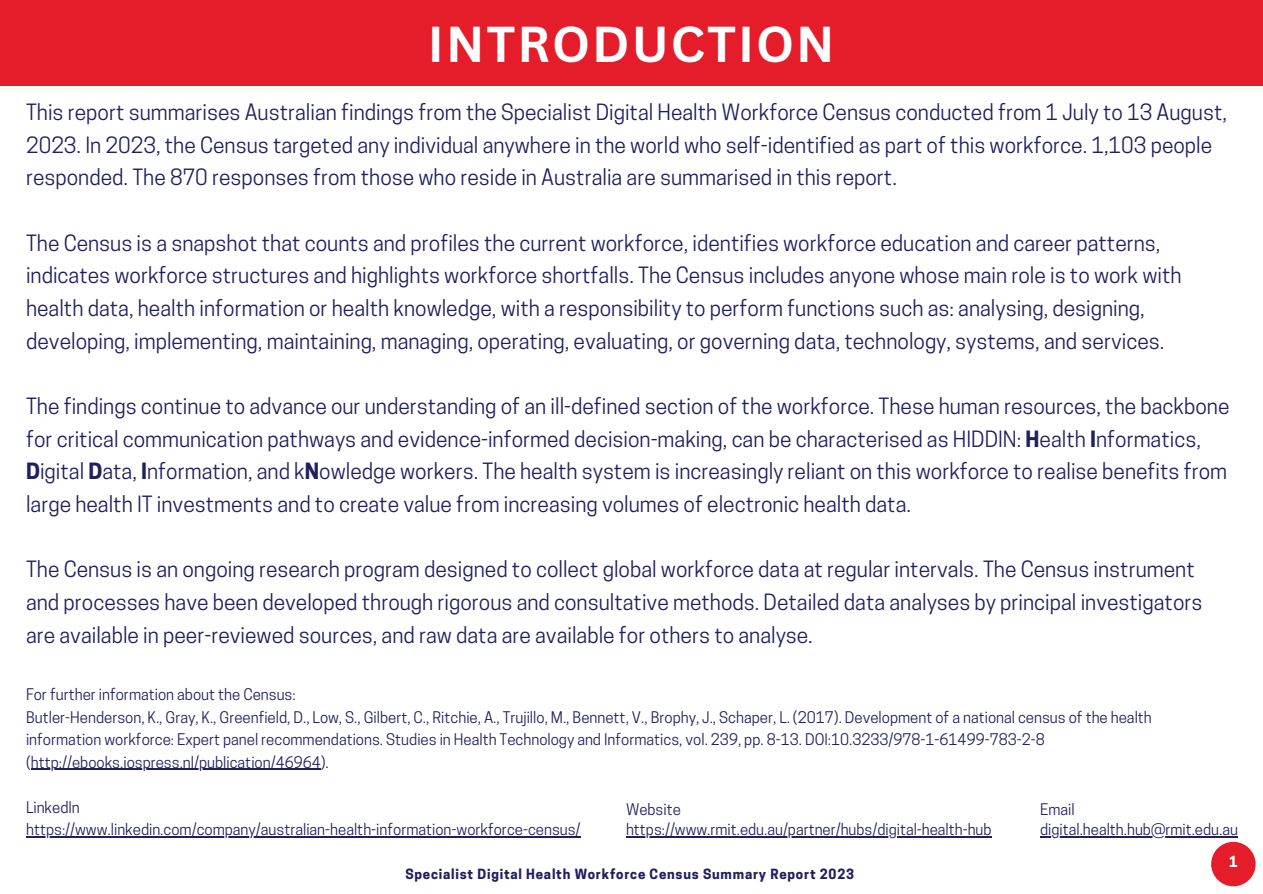
<style>
.page{position:relative;width:1263px;height:894px;background:#fff}
.page>*{position:absolute;margin:0;border:0;box-sizing:border-box;transform-origin:0 0}
.t1{font:700 49.05px "Canva Sans";letter-spacing:.04em;color:#fff}
.t2{font:21px/32.7px "Cooper Hewitt";color:#21205f}
.t3{font:15px/22.5px "Cooper Hewitt";color:#21205f}
.t4{font:700 14.4px "Cooper Hewitt";color:#fff}
.t5{font:700 13.2px "Cooper Hewitt";letter-spacing:.06em;color:#21205f}
.s1{font-weight:700}
</style>
<div class="page">
<hr style="left:31px;top:768px;width:290px;height:1px;background:#21205f">
<hr style="left:26px;top:836px;width:554px;height:1px;background:#21205f">
<div style="left:1211px;top:841px;width:45px;height:45px;background:#e51d2a;border-radius:50%"></div>
<div style="left:0;top:0;width:1263px;height:86px;background:#e51d2a"></div>
<hr style="left:626px;top:836px;width:365px;height:1px;background:#21205f">
<hr style="left:1040px;top:836px;width:198px;height:1px;background:#21205f">
<p class="t1" style="left:428px;top:9px;width:408px">INTRODUCTION</p>
<p class="t2" style="left:26px;top:98px;width:1202px">This report summarises Australian findings from the Specialist Digital Health Workforce Census conducted from 1 July to 13 August,<br>2023. In 2023, the Census targeted any individual anywhere in the world who self-identified as part of this workforce. 1,103 people responded. The 870 responses from those who reside in Australia are summarised in this report.</p>
<p class="t2" style="left:26px;top:229px;width:1157px">The Census is a snapshot that counts and profiles the current workforce, identifies workforce education and career patterns, indicates workforce structures and highlights workforce shortfalls. The Census includes anyone whose main role is to work with health data, health information or health knowledge, with a responsibility to perform functions such as: analysing, designing, developing, implementing, maintaining, managing, operating, evaluating, or governing data, technology, systems, and services.</p>
<p class="t2" style="left:26px;top:392px;width:1205px">The findings continue to advance our understanding of an ill-defined section of the workforce. These human resources, the backbone for critical communication pathways and evidence-informed decision-making, can be characterised as HIDDIN: <span class="s1">H</span>ealth <span class="s1">I</span>nformatics, <span class="s1">D</span>igital <span class="s1">D</span>ata, <span class="s1">I</span>nformation, and k<span class="s1">N</span>owledge workers. The health system is increasingly reliant on this workforce to realise benefits from large health IT investments and to create value from increasing volumes of electronic health data.</p>
<p class="t2" style="left:26px;top:555px;width:1178px">The Census is an ongoing research program designed to collect global workforce data at regular intervals. The Census instrument and processes have been developed through rigorous and consultative methods. Detailed data analyses by principal investigators are available in peer-reviewed sources, and raw data are available for others to analyse.</p>
<p class="t3" style="left:26px;top:684px;width:271px">For further information about the Census:</p>
<p class="t3" style="left:26px;top:707px;width:1127px">Butler-Henderson, K., Gray, K., Greenfield, D., Low, S., Gilbert, C., Ritchie, A., Trujillo, M., Bennett, V., Brophy, J., Schaper, L. (2017). Development of a national census of the health information workforce: Expert panel recommendations. Studies in Health Technology and Informatics, vol. 239, pp. 8-13. DOI:10.3233/978-1-61499-783-2-8 (http://ebooks.iospress.nl/publication/46964).</p>
<p class="t3" style="left:26px;top:797px;width:55px">LinkedIn</p>
<p class="t3" style="left:26px;top:819px;width:556px">https://www.linkedin.com/company/australian-health-information-workforce-census/</p>
<p class="t3" style="left:626px;top:799px;width:56px">Website</p>
<p class="t3" style="left:626px;top:820px;width:367px">https://www.rmit.edu.au/partner/hubs/digital-health-hub</p>
<p class="t3" style="left:1040px;top:799px;width:36px">Email</p>
<p class="t3" style="left:1040px;top:820px;width:199px">digital.health.hub@rmit.edu.au</p>
<p class="t5" style="left:405px;top:868px;width:450px">Specialist Digital Health Workforce Census Summary Report 2023</p>
<p class="t4" style="left:1229px;top:855px;width:10px">1</p>
</div>
